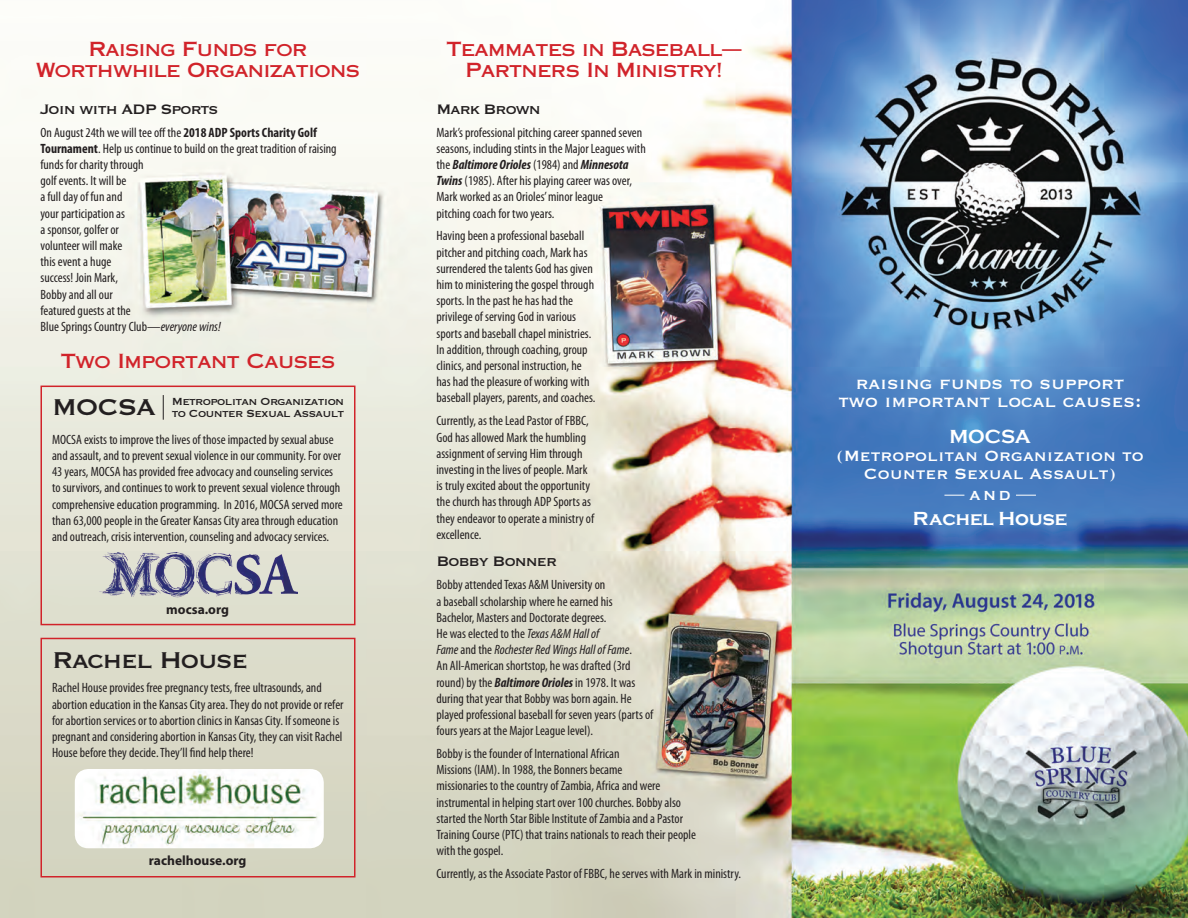
<style>
.page{position:relative;width:1188px;height:918px;background:#fff}
.page>*{position:absolute;margin:0;border:0;box-sizing:border-box;transform-origin:0 0}
.t1{font:30px "Copperplate Thirty One BC";letter-spacing:-.05em;color:#231f20}
.t2{font:21px/18px "Copperplate Thirty One BC";color:#fff;text-align:center}
.t3{font:19.5px/21px "Copperplate Thirty One AB";letter-spacing:-.025em;color:#d1232a;text-align:center}
.t4{font:19.5px/18px "Copperplate Thirty One BC";color:#fff;text-align:center}
.t5{font:700 19.5px "Copperplate Gothic";color:#fff}
.t6{font:18px "Copperplate Thirty One BC";letter-spacing:-.05em;color:#231f20}
.t7{font:condensed 13.5px/16.2px "Myriad Pro";color:#231f20}
.t8{font:13.5px/12px "Copperplate Thirty One BC";letter-spacing:-.05em;color:#231f20}
.t9{font:700 13.5px "Myriad Pro";color:#231f20}
.t10{font:700 13.5px "Copperplate Gothic";color:#fff}
.s1{font-weight:700}
.s2{font-style:italic}
.s3{font-weight:700;font-style:italic}
</style>
<div class="page">
<img style="left:0;top:0;width:1188px;height:918px">
<svg style="left:163px;top:395px;width:1px;height:25px"></svg>
<img style="left:99px;top:553px;width:198px;height:46px">
<div style="left:40px;top:386px;width:316px;height:239px;border:2px solid #d1232a"></div>
<div style="left:40px;top:638px;width:316px;height:240px;border:2px solid #d1232a"></div>
<img style="left:75px;top:769px;width:249px;height:79px">
<svg style="left:944px;top:495px;width:20px;height:1px"></svg>
<svg style="left:1016px;top:495px;width:20px;height:1px"></svg>
<h3 class="t3" style="left:36px;top:38px;width:325px">Raising Funds for<br>Worthwhile Organizations</h3>
<h3 class="t6" style="left:40px;top:100px;width:180px">Join with ADP Sports</h3>
<p class="t7" style="left:40px;top:124px;width:298px">On August 24th we will tee off the <span class="s1">2018 ADP Sports Charity Golf<br>Tournament</span>. Help us continue to build on the great tradition of raising funds for charity through<br>golf events. It will be<br>a full day of fun and<br>your participation as<br>a sponsor, golfer or<br>volunteer will make<br>this event a huge<br>success! Join Mark,<br>Bobby and all our<br>featured guests at the<br>Blue Springs Country Club—<span class="s2">everyone wins!</span></p>
<h3 class="t3" style="left:61px;top:351px;width:276px">Two Important Causes</h3>
<h1 class="t1" style="left:52px;top:393px;width:106px">MOCSA</h1>
<p class="t8" style="left:172px;top:395px;width:174px">Metropolitan Organization to Counter Sexual Assault</p>
<p class="t7" style="left:52px;top:431px;width:292px">MOCSA exists to improve the lives of those impacted by sexual abuse and assault, and to prevent sexual violence in our community. For over 43 years, MOCSA has provided free advocacy and counseling services to survivors, and continues to work to prevent sexual violence through comprehensive education programming. In 2016, MOCSA served more than 63,000 people in the Greater Kansas City area through education and outreach, crisis intervention, counseling and advocacy services.</p>
<p class="t9" style="left:166px;top:601px;width:64px">mocsa.org</p>
<h1 class="t1" style="left:52px;top:645px;width:198px">Rachel House</h1>
<p class="t7" style="left:52px;top:680px;width:293px">Rachel House provides free pregnancy tests, free ultrasounds, and abortion education in the Kansas City area. They do not provide or refer for abortion services or to abortion clinics in Kansas City. If someone is pregnant and considering abortion in Kansas City, they can visit Rachel House before they decide. They’ll find help there!</p>
<p class="t9" style="left:149px;top:851px;width:99px">rachelhouse.org</p>
<h3 class="t3" style="left:446px;top:38px;width:297px">Teammates in Baseball—<br>Partners In Ministry!</h3>
<h3 class="t6" style="left:436px;top:100px;width:106px">Mark Brown</h3>
<p class="t7" style="left:436px;top:124px;width:211px">Mark’s professional pitching career spanned seven seasons, including stints in the Major Leagues with the <span class="s3">Baltimore Orioles</span> (1984) and <span class="s3">Minnesota Twins</span> (1985). After his playing career was over, Mark worked as an Orioles’ minor league<br>pitching coach for two years.</p>
<p class="t7" style="left:436px;top:228px;width:161px">Having been a professional baseball pitcher and pitching coach, Mark has surrendered the talents God has given him to ministering the gospel through sports. In the past he has had the privilege of serving God in various sports and baseball chapel ministries.<br>In addition, through coaching, group clinics, and personal instruction, he has had the pleasure of working with baseball players, parents, and coaches.</p>
<p class="t7" style="left:436px;top:413px;width:159px">Currently, as the Lead Pastor of FBBC, God has allowed Mark the humbling assignment of serving Him through investing in the lives of people. Mark is truly excited about the opportunity the church has through ADP Sports as they endeavor to operate a ministry of excellence.</p>
<h3 class="t6" style="left:436px;top:553px;width:122px">Bobby Bonner</h3>
<p class="t7" style="left:436px;top:577px;width:218px">Bobby attended Texas A&amp;M University on<br>a baseball scholarship where he earned his Bachelor, Masters and Doctorate degrees.<br>He was elected to the <span class="s2">Texas A&amp;M Hall of<br>Fame</span> and the <span class="s2">Rochester Red Wings Hall of Fame</span>.<br>An All-American shortstop, he was drafted (3rd round) by the <span class="s3">Baltimore Orioles</span> in 1978. It was during that year that Bobby was born again. He played professional baseball for seven years (parts of fours years at the Major League level).</p>
<p class="t7" style="left:436px;top:746px;width:261px">Bobby is the founder of International African<br>Missions (IAM). In 1988, the Bonners became<br>missionaries to the country of Zambia, Africa and were instrumental in helping start over 100 churches. Bobby also started the North Star Bible Institute of Zambia and a Pastor Training Course (PTC) that trains nationals to reach their people with the gospel.</p>
<p class="t7" style="left:436px;top:866px;width:306px">Currently, as the Associate Pastor of FBBC, he serves with Mark in ministry.</p>
<h2 class="t2" style="left:838px;top:374px;width:305px">raising funds to support two important local causes:</h2>
<h3 class="t5" style="left:949px;top:425px;width:83px">MOCSA</h3>
<h3 class="t4" style="left:836px;top:446px;width:309px">(Metropolitan Organization to<br>Counter Sexual Assault)</h3>
<p class="t10" style="left:970px;top:488px;width:42px">A N D</p>
<h3 class="t5" style="left:913px;top:508px;width:156px">Rachel House</h3>
</div>
